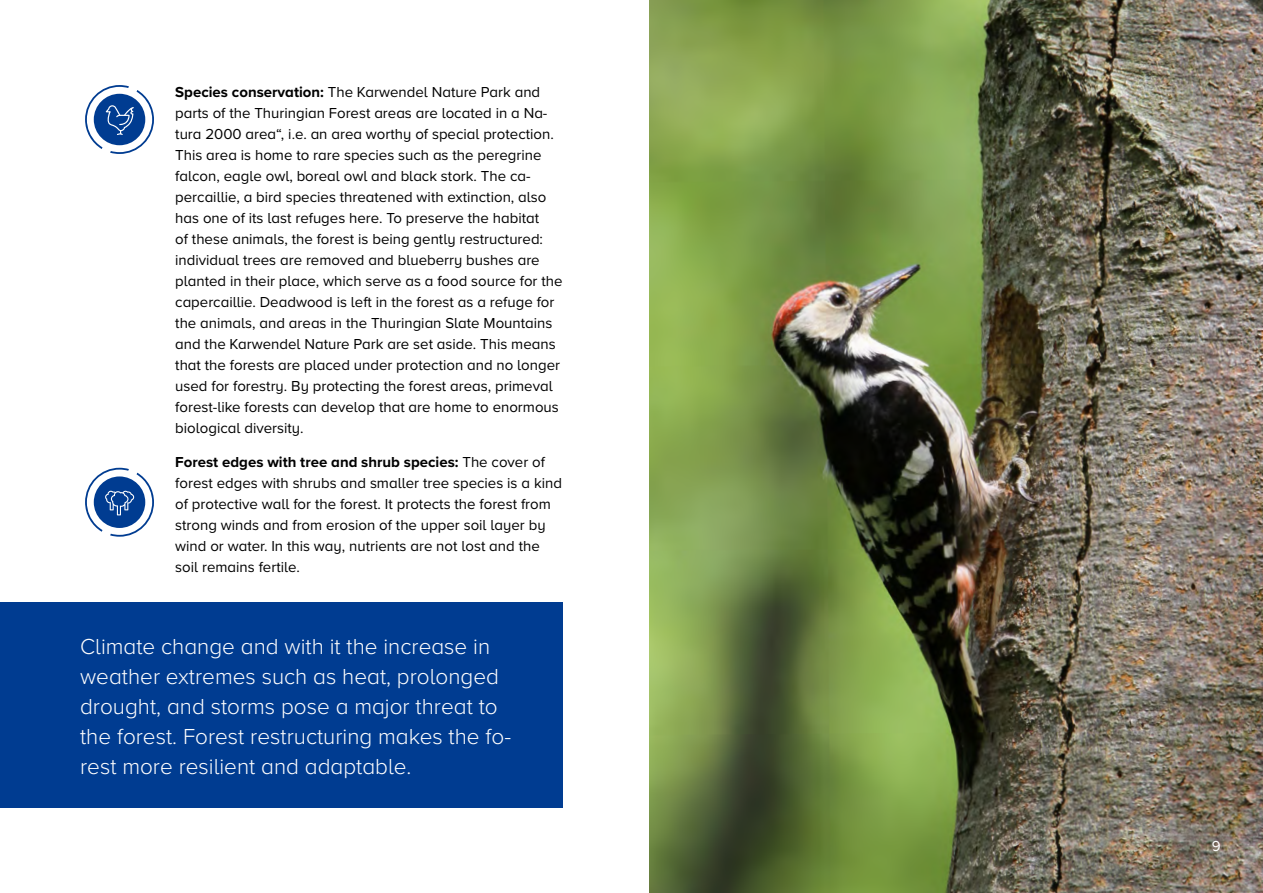
<style>
.page{position:relative;width:1263px;height:893px;background:#fff}
.page>*{position:absolute;margin:0;border:0;box-sizing:border-box;transform-origin:0 0}
.t1{font:300 22.5px/30px "Proxima Nova A";color:#fff}
.t2{font:15px/21px "Proxima Nova A";color:#000}
.t3{font:15px "Proxima Nova A";color:#fff}
.s1{font-weight:700}
</style>
<div class="page">
<img style="left:649px;top:0;width:614px;height:893px">
<div style="left:0;top:602px;width:562px;height:206px;background:#003c91"></div>
<svg style="left:85px;top:85px;width:69px;height:69px"></svg>
<svg style="left:85px;top:468px;width:69px;height:69px"></svg>
<p class="t2" style="left:175px;top:81px;width:389px"><span class="s1">Species conservation:</span> The Karwendel Nature Park and parts of the Thuringian Forest areas are located in a Na&shy;tura 2000 area“, i.e. an area worthy of special protection.<br>This area is home to rare species such as the peregrine falcon, eagle owl, boreal owl and black stork. The ca&shy;percaillie, a bird species threatened with extinction, also has one of its last refuges here. To preserve the habitat<br>of these animals, the forest is being gently restructured: individual trees are removed and blueberry bushes are planted in their place, which serve as a food source for the capercaillie. Deadwood is left in the forest as a refuge for the animals, and areas in the Thuringian Slate Mountains and the Karwendel Nature Park are set aside. This means that the forests are placed under protection and no longer used for forestry. By protecting the forest areas, primeval forest-like forests can develop that are home to enormous biological diversity.</p>
<p class="t2" style="left:175px;top:450px;width:388px"><span class="s1">Forest edges with tree and shrub species:</span> The cover of forest edges with shrubs and smaller tree species is a kind of protective wall for the forest. It protects the forest from strong winds and from erosion of the upper soil layer by wind or water. In this way, nutrients are not lost and the soil remains fertile.</p>
<h1 class="t1" style="left:80px;top:630px;width:432px">Climate change and with it the increase in weather extremes such as heat, prolonged drought, and storms pose a major threat to the forest. Forest restructuring makes the fo&shy;rest more resilient and adaptable.</h1>
<p class="t3" style="left:1212px;top:834px;width:10px">9</p>
</div>
